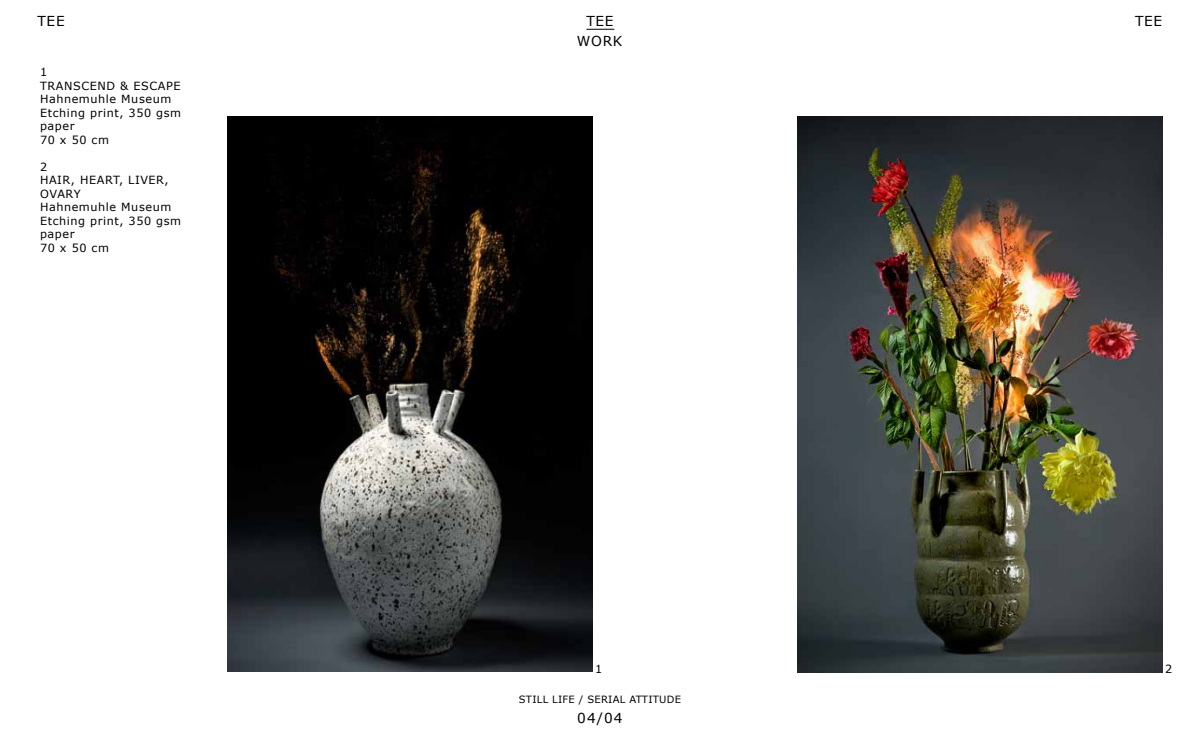
<style>
.page{position:relative;width:1200px;height:740px;background:#fff}
.page>*{position:absolute;margin:0;border:0;box-sizing:border-box;transform-origin:0 0}
.t1{font:13.75px "Verdana";letter-spacing:.05em;color:#000}
.t2{font:11.25px/13.5px "Verdana";letter-spacing:.05em;color:#000}
.t3{font:10px "Verdana";letter-spacing:.025em;color:#000}
</style>
<div class="page">
<svg style="left:586px;top:29px;width:28px;height:1px"></svg>
<img style="left:228px;top:117px;width:364px;height:555px">
<img style="left:798px;top:117px;width:364px;height:555px">
<p class="t1" style="left:38px;top:12px;width:29px">TEE</p>
<p class="t1" style="left:586px;top:12px;width:29px">TEE</p>
<p class="t1" style="left:1135px;top:12px;width:29px">TEE</p>
<p class="t2" style="left:40px;top:65px;width:143px">1<br>Transcend &amp; Escape<br>Hahnemuhle Museum<br>Etching print, 350 gsm paper<br>70 x 50 cm</p>
<p class="t2" style="left:40px;top:160px;width:143px">2<br>Hair, Heart, Liver,<br>Ovary<br>Hahnemuhle Museum<br>Etching print, 350 gsm paper<br>70 x 50 cm</p>
<p class="t1" style="left:577px;top:32px;width:47px">work</p>
<p class="t2" style="left:595px;top:662px;width:9px">1</p>
<p class="t2" style="left:1165px;top:662px;width:9px">2</p>
<p class="t3" style="left:519px;top:692px;width:118px">Still Life / Serial Att</p>
<p class="t3" style="left:648px;top:692px;width:33px">itude</p>
<p class="t1" style="left:577px;top:709px;width:47px">04/04</p>
</div>
